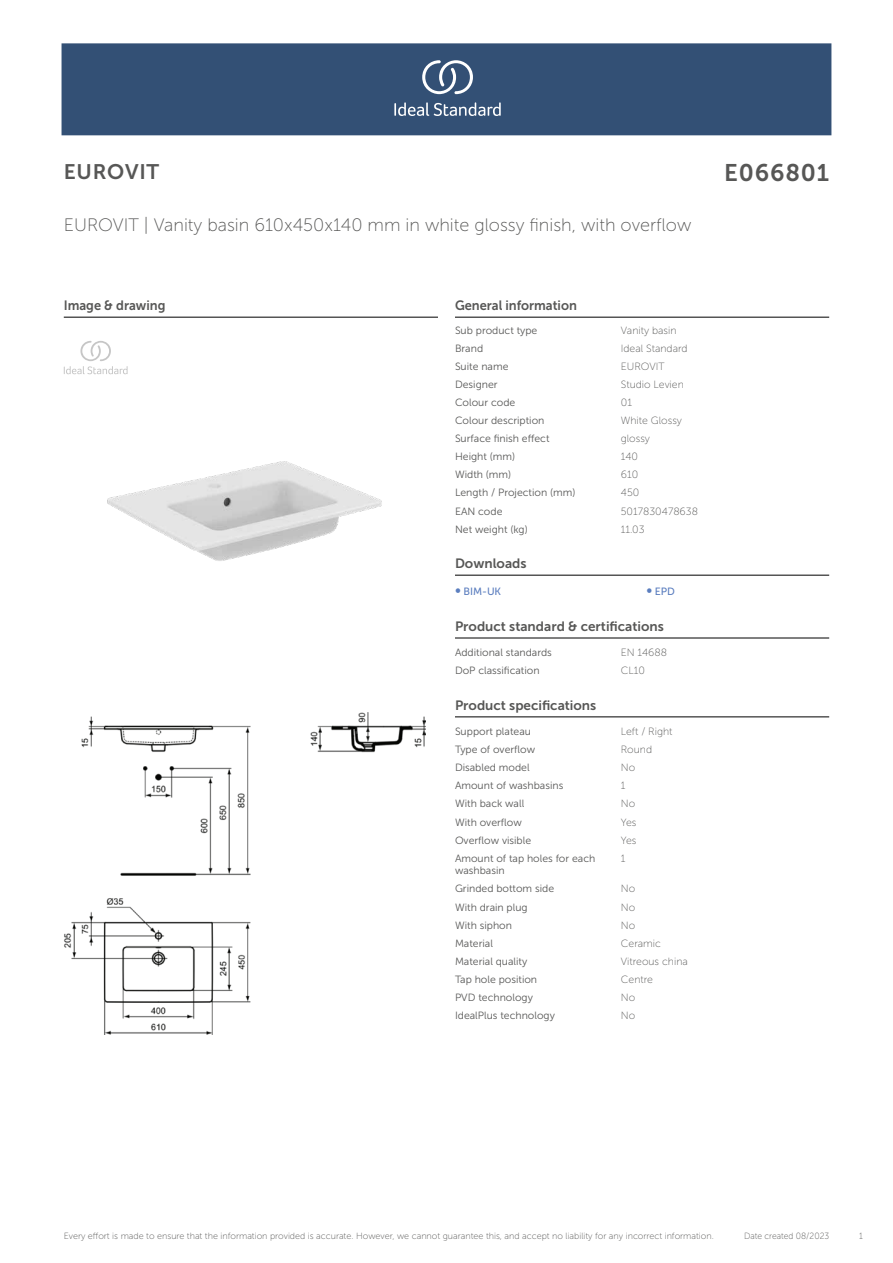
<style>
.page{position:relative;width:893px;height:1263px;background:#fff}
.page>*{position:absolute;margin:0;border:0;box-sizing:border-box;transform-origin:0 0}
.t1{font:24px "Museo Sans 700";letter-spacing:.035em;color:#575756}
.t2{font:21px "Museo Sans 700";letter-spacing:.035em;color:#575756}
.t3{font:18px "Museo Sans 100";color:#575756}
.t4{font:13.5px "Museo Sans 700";color:#575756}
.t5{font:13.5px "Museo Sans 700";color:#575756;scale:.95 1}
.t6{font:10.5px/12.6px "Museo Sans 300";color:#575756}
.t7{font:10.5px "Museo Sans 100";color:#575756}
.t8{font:10.5px "Museo Sans 500";color:#5b7ebf}
.t9{font:9px "Museo Sans 100";color:#575756}
.t10{font:9px "Museo Sans 100";color:#575756;scale:.95 1}
.s1{font-size:15px}
</style>
<div class="page">
<div style="left:62px;top:43px;width:769px;height:92px;background:#335075"></div>
<svg style="left:394px;top:102px;width:107px;height:14px"></svg>
<svg style="left:422px;top:60px;width:51px;height:34px"></svg>
<hr style="left:455px;top:317px;width:374px;height:1px;background:#000">
<hr style="left:455px;top:575px;width:374px;height:1px;background:#000">
<hr style="left:455px;top:638px;width:374px;height:1px;background:#000">
<hr style="left:455px;top:717px;width:374px;height:1px;background:#000">
<hr style="left:64px;top:317px;width:374px;height:1px;background:#000">
<svg style="left:64px;top:341px;width:64px;height:33px"></svg>
<img style="left:64px;top:713px;width:361px;height:322px">
<img style="left:107px;top:461px;width:275px;height:100px">
<h2 class="t2" style="left:64px;top:160px;width:97px">EUROVIT</h2>
<h1 class="t1" style="left:724px;top:160px;width:106px">E066801</h1>
<h3 class="t3" style="left:64px;top:215px;width:629px">EUROVIT | Vanity basin 610x450x140 mm in white glossy finish, with overflow</h3>
<p class="t5" style="left:64px;top:298px;width:109px">Image &amp; drawing</p>
<p class="t5" style="left:455px;top:298px;width:130px">General information</p>
<p class="t6" style="left:455px;top:324px;width:84px">Sub product type</p>
<p class="t7" style="left:621px;top:325px;width:57px">Vanity basin</p>
<p class="t6" style="left:455px;top:342px;width:30px">Brand</p>
<p class="t7" style="left:621px;top:343px;width:68px">Ideal Standard</p>
<p class="t6" style="left:455px;top:360px;width:55px">Suite name</p>
<p class="t7" style="left:621px;top:361px;width:45px">EUROVIT</p>
<p class="t6" style="left:455px;top:378px;width:44px">Designer</p>
<p class="t7" style="left:621px;top:379px;width:65px">Studio Levien</p>
<p class="t6" style="left:455px;top:396px;width:62px">Colour code</p>
<p class="t7" style="left:621px;top:397px;width:13px">01</p>
<p class="t6" style="left:455px;top:414px;width:91px">Colour description</p>
<p class="t7" style="left:621px;top:415px;width:63px">White Glossy</p>
<p class="t6" style="left:455px;top:432px;width:96px">Surface finish effect</p>
<p class="t7" style="left:621px;top:433px;width:31px">glossy</p>
<p class="t6" style="left:455px;top:450px;width:62px">Height (mm)</p>
<p class="t7" style="left:621px;top:451px;width:19px">140</p>
<p class="t6" style="left:455px;top:469px;width:58px">Width (mm)</p>
<p class="t7" style="left:621px;top:469px;width:19px">610</p>
<p class="t6" style="left:455px;top:487px;width:122px">Length / Projection (mm)</p>
<p class="t7" style="left:621px;top:487px;width:20px">450</p>
<p class="t6" style="left:455px;top:505px;width:49px">EAN code</p>
<p class="t7" style="left:621px;top:505px;width:79px">5017830478638</p>
<p class="t6" style="left:455px;top:523px;width:74px">Net weight (kg)</p>
<p class="t7" style="left:621px;top:523px;width:25px">11.03</p>
<p class="t4" style="left:455px;top:556px;width:73px">Downloads</p>
<p class="t8" style="left:455px;top:585px;width:48px"><span class="s1">•</span> BIM-UK</p>
<p class="t8" style="left:646px;top:585px;width:30px"><span class="s1">•</span> EPD</p>
<p class="t4" style="left:455px;top:619px;width:210px">Product standard &amp; certifications</p>
<p class="t6" style="left:455px;top:646px;width:98px">Additional standards</p>
<p class="t7" style="left:621px;top:647px;width:48px">EN 14688</p>
<p class="t6" style="left:455px;top:664px;width:86px">DoP classification</p>
<p class="t7" style="left:621px;top:665px;width:26px">CL10</p>
<p class="t4" style="left:455px;top:698px;width:143px">Product specifications</p>
<p class="t6" style="left:455px;top:725px;width:77px">Support plateau</p>
<p class="t7" style="left:621px;top:726px;width:53px">Left / Right</p>
<p class="t6" style="left:455px;top:743px;width:82px">Type of overflow</p>
<p class="t7" style="left:621px;top:744px;width:33px">Round</p>
<p class="t6" style="left:455px;top:761px;width:76px">Disabled model</p>
<p class="t7" style="left:621px;top:762px;width:16px">No</p>
<p class="t6" style="left:455px;top:779px;width:110px">Amount of washbasins</p>
<p class="t7" style="left:621px;top:780px;width:6px">1</p>
<p class="t6" style="left:455px;top:798px;width:71px">With back wall</p>
<p class="t7" style="left:621px;top:798px;width:16px">No</p>
<p class="t6" style="left:455px;top:816px;width:68px">With overflow</p>
<p class="t7" style="left:621px;top:816px;width:17px">Yes</p>
<p class="t6" style="left:455px;top:834px;width:78px">Overflow visible</p>
<p class="t7" style="left:621px;top:834px;width:17px">Yes</p>
<p class="t6" style="left:455px;top:852px;width:142px">Amount of tap holes for each washbasin</p>
<p class="t7" style="left:621px;top:852px;width:6px">1</p>
<p class="t6" style="left:455px;top:882px;width:101px">Grinded bottom side</p>
<p class="t7" style="left:621px;top:883px;width:16px">No</p>
<p class="t6" style="left:455px;top:901px;width:74px">With drain plug</p>
<p class="t7" style="left:621px;top:901px;width:16px">No</p>
<p class="t6" style="left:455px;top:919px;width:58px">With siphon</p>
<p class="t7" style="left:621px;top:919px;width:16px">No</p>
<p class="t6" style="left:455px;top:937px;width:39px">Material</p>
<p class="t7" style="left:621px;top:937px;width:42px">Ceramic</p>
<p class="t6" style="left:455px;top:955px;width:74px">Material quality</p>
<p class="t7" style="left:621px;top:955px;width:69px">Vitreous china</p>
<p class="t6" style="left:455px;top:973px;width:84px">Tap hole position</p>
<p class="t7" style="left:621px;top:974px;width:34px">Centre</p>
<p class="t6" style="left:455px;top:991px;width:79px">PVD technology</p>
<p class="t7" style="left:621px;top:992px;width:16px">No</p>
<p class="t6" style="left:455px;top:1009px;width:101px">IdealPlus technology</p>
<p class="t7" style="left:621px;top:1010px;width:16px">No</p>
<p class="t9" style="left:64px;top:1231px;width:652px">Every effort is made to ensure that the information provided is accurate. However, we cannot guarantee this, and accept no liability for any incorrect information.</p>
<p class="t10" style="left:744px;top:1231px;width:91px">Date created 08/2023</p>
<p class="t10" style="left:859px;top:1231px;width:5px">1</p>
</div>
